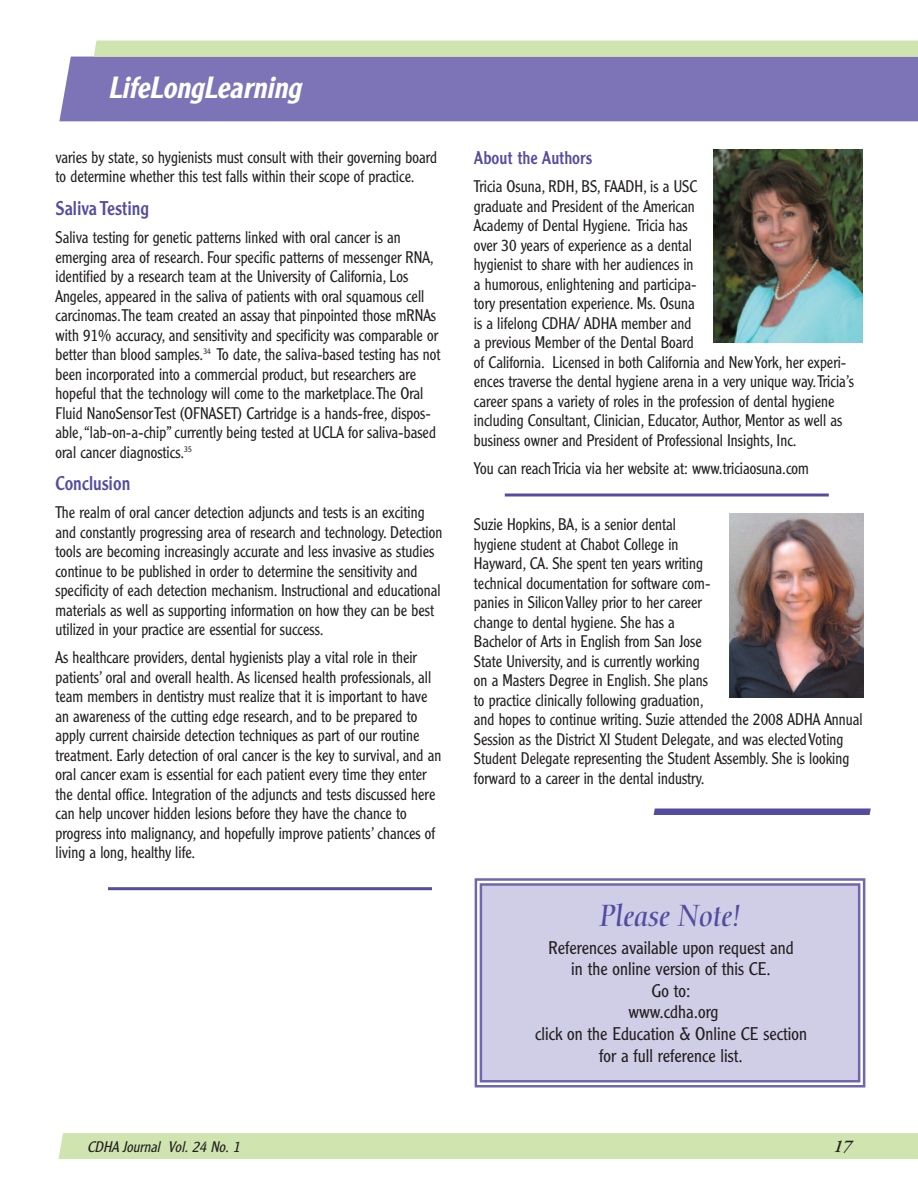
<style>
.page{position:relative;width:918px;height:1188px;background:#fff}
.page>*{position:absolute;margin:0;border:0;box-sizing:border-box;transform-origin:0 0}
.t1{font:italic 500 30px "Clearface Gothic LH";color:#fff;scale:.95 1}
.t2{font:italic 30px "Nofret";color:#534ca0}
.t3{font:19.5px "Clearface Gothic LH";color:#534ca0;scale:.95 1}
.t4{font:300 18px/21.6px "Clearface Gothic LH";color:#231f20;text-align:center}
.t5{font:18px "Clearface Gothic LH";color:#534ca0;scale:.95 1}
.t6{font:italic 600 18px "Adobe Garamond";color:#231f20}
.t7{font:300 16.5px/19.5px "Clearface Gothic LH";color:#231f20;scale:.95 1}
.t8{font:italic 300 15px "Clearface Gothic LH";color:#231f20}
</style>
<div class="page">
<div style="left:58px;top:1133px;width:860px;height:26px;background:#cfe4ae"></div>
<div style="left:59px;top:57px;width:859px;height:64px;background:#7c74b6"></div>
<svg style="left:94px;top:40px;width:824px;height:17px"></svg>
<svg style="left:654px;top:808px;width:217px;height:7px"></svg>
<img style="left:713px;top:150px;width:150px;height:192px">
<hr style="left:108px;top:887px;width:324px;height:3px;background:#534ca0">
<hr style="left:505px;top:494px;width:324px;height:2px;background:#534ca0">
<img style="left:729px;top:514px;width:135px;height:184px">
<div style="left:481px;top:885px;width:378px;height:196px;background:#d0cde6"></div>
<div style="left:475px;top:878px;width:390px;height:209px;border:2px solid #6f66ae"></div>
<div style="left:480px;top:883px;width:380px;height:200px;border:2px solid #6f66ae"></div>
<h1 class="t1" style="left:108px;top:77px;width:211px">LifeLongLearning</h1>
<p class="t7" style="left:55px;top:149px;width:403px">varies by state, so hygienists must consult with their governing board to determine whether this test falls within their scope of practice.</p>
<p class="t3" style="left:55px;top:201px;width:100px">Saliva Testing</p>
<p class="t7" style="left:55px;top:229px;width:407px">Saliva testing for genetic patterns linked with oral cancer is an emerging area of research. Four specific patterns of messenger RNA, identified by a research team at the University of California, Los Angeles, appeared in the saliva of patients with oral squamous cell carcinomas.The team created an assay that pinpointed those mRNAs with 91% accuracy, and sensitivity and specificity was comparable or better than blood samples.<sup>34</sup> To date, the saliva-based testing has not been incorporated into a commercial product, but researchers are hopeful that the technology will come to the marketplace.The Oral Fluid NanoSensor Test (OFNASET) Cartridge is a hands-free, dispos&shy;able,“lab-on-a-chip” currently being tested at UCLA for saliva-based oral cancer diagnostics.<sup>35</sup></p>
<p class="t3" style="left:55px;top:476px;width:80px">Conclusion</p>
<p class="t7" style="left:55px;top:504px;width:409px">The realm of oral cancer detection adjuncts and tests is an exciting and constantly progressing area of research and technology. Detection tools are becoming increasingly accurate and less invasive as studies continue to be published in order to determine the sensitivity and specificity of each detection mechanism. Instructional and educational materials as well as supporting information on how they can be best utilized in your practice are essential for success.</p>
<p class="t7" style="left:55px;top:649px;width:408px">As healthcare providers, dental hygienists play a vital role in their patients’ oral and overall health. As licensed health professionals, all team members in dentistry must realize that it is important to have an awareness of the cutting edge research, and to be prepared to apply current chairside detection techniques as part of our routine treatment. Early detection of oral cancer is the key to survival, and an oral cancer exam is essential for each patient every time they enter the dental office. Integration of the adjuncts and tests discussed here can help uncover hidden lesions before they have the chance to progress into malignancy, and hopefully improve patients’ chances of living a long, healthy life.</p>
<p class="t5" style="left:474px;top:151px;width:126px">About the Authors</p>
<p class="t7" style="left:474px;top:178px;width:402px">Tricia Osuna, RDH, BS, FAADH, is a USC<br>graduate and President of the American<br>Academy of Dental Hygiene. Tricia has<br>over 30 years of experience as a dental<br>hygienist to share with her audiences in<br>a humorous, enlightening and participa-<br>tory presentation experience. Ms. Osuna<br>is a lifelong CDHA/ ADHA member and<br>a previous Member of the Dental Board<br>of California. Licensed in both California and New York, her experi&shy;ences traverse the dental hygiene arena in a very unique way.Tricia’s career spans a variety of roles in the profession of dental hygiene including Consultant, Clinician, Educator, Author, Mentor as well as business owner and President of Professional Insights, Inc.</p>
<p class="t7" style="left:474px;top:460px;width:354px">You can reach Tricia via her website at: www.triciaosuna.com</p>
<p class="t7" style="left:474px;top:516px;width:411px">Suzie Hopkins, BA, is a senior dental<br>hygiene student at Chabot College in<br>Hayward, CA. She spent ten years writing<br>technical documentation for software com-<br>panies in Silicon Valley prior to her career<br>change to dental hygiene. She has a<br>Bachelor of Arts in English from San Jose<br>State University, and is currently working<br>on a Masters Degree in English. She plans<br>to practice clinically following graduation,<br>and hopes to continue writing. Suzie attended the 2008 ADHA Annual Session as the District XI Student Delegate, and was elected Voting Student Delegate representing the Student Assembly. She is looking forward to a career in the dental industry.</p>
<h1 class="t2" style="left:600px;top:904px;width:142px">Please Note!</h1>
<p class="t4" style="left:535px;top:938px;width:273px">References available upon request and<br>in the online version of this CE.<br>Go to:<br>www.cdha.org<br>click on the Education &amp; Online CE section for a full reference list.</p>
<p class="t8" style="left:87px;top:1141px;width:157px">CDHA Journal Vol. 24 No. 1</p>
<p class="t6" style="left:833px;top:1139px;width:20px">17</p>
</div>
